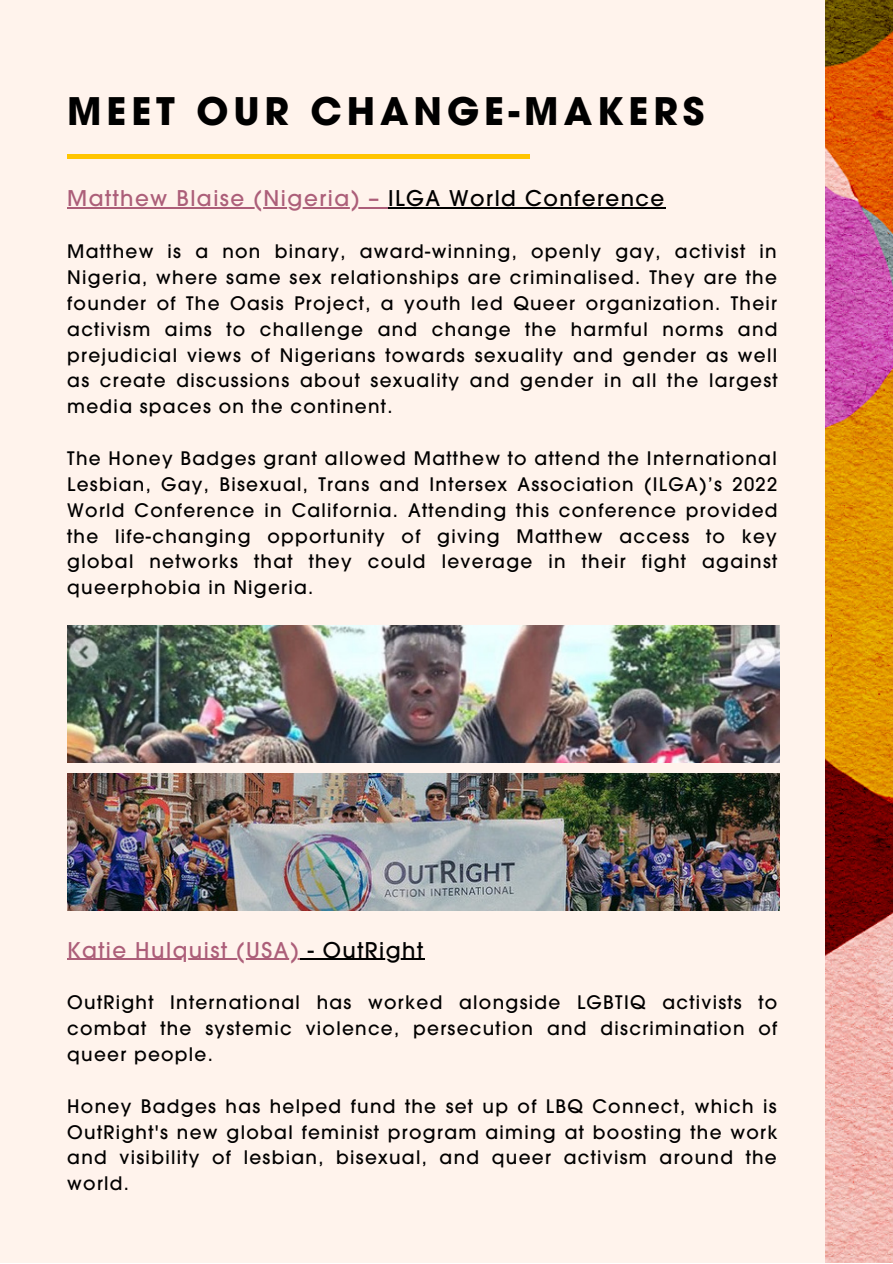
<style>
.page{position:relative;width:893px;height:1264px;background:#fff}
.page>*{position:absolute;margin:0;border:0;box-sizing:border-box;transform-origin:0 0}
.t1{font:700 37.65px "Avant Garde";letter-spacing:.13em;color:#000}
.t2{font:500 21.45px "Avant Garde";letter-spacing:.07em;color:#ac5e79}
.t3{font:500 18.45px/25.8px "Avant Garde";letter-spacing:.07em;color:#000;text-align:justify}
.s1{color:#000}
</style>
<div class="page">
<div style="left:0;top:0;width:892px;height:1262px;background:#fff3ec"></div>
<img style="left:67px;top:773px;width:712px;height:137px">
<img style="left:67px;top:625px;width:712px;height:137px">
<hr style="left:67px;top:154px;width:462px;height:4px;background:#ffc500">
<img style="left:825px;top:0;width:67px;height:1262px">
<hr style="left:67px;top:207px;width:321px;height:1px;background:#ac5e79">
<hr style="left:388px;top:207px;width:278px;height:1px;background:#000">
<hr style="left:67px;top:958px;width:233px;height:1px;background:#ac5e79">
<hr style="left:300px;top:958px;width:124px;height:1px;background:#000">
<h1 class="t1" style="left:67px;top:87px;width:638px">MEET OUR CHANGE-MAKERS</h1>
<p class="t2" style="left:67px;top:185px;width:598px">Matthew Blaise (Nigeria) – <span class="s1">ILGA World Conference</span></p>
<p class="t3" style="left:67px;top:238px;width:712px">Matthew is a non binary, award-winning, openly gay, activist in Nigeria, where same sex relationships are criminalised. They are the founder of The Oasis Project, a youth led Queer organization. Their activism aims to challenge and change the harmful norms and prejudicial views of Nigerians towards sexuality and gender as well as create discussions about sexuality and gender in all the largest media spaces on the continent.</p>
<p class="t3" style="left:67px;top:445px;width:711px">The Honey Badges grant allowed Matthew to attend the International Lesbian, Gay, Bisexual, Trans and Intersex Association (ILGA)’s 2022<br>World Conference in California. Attending this conference provided the life-changing opportunity of giving Matthew access to key global networks that they could leverage in their fight against queerphobia in Nigeria.</p>
<p class="t2" style="left:67px;top:936px;width:357px">Katie Hulquist (USA) <span class="s1">- OutRight</span></p>
<p class="t3" style="left:67px;top:989px;width:711px">OutRight International has worked alongside LGBTIQ activists to combat the systemic violence, persecution and discrimination of queer people.</p>
<p class="t3" style="left:67px;top:1093px;width:711px">Honey Badges has helped fund the set up of LBQ Connect, which is OutRight's new global feminist program aiming at boosting the work and visibility of lesbian, bisexual, and queer activism around the world.</p>
</div>
